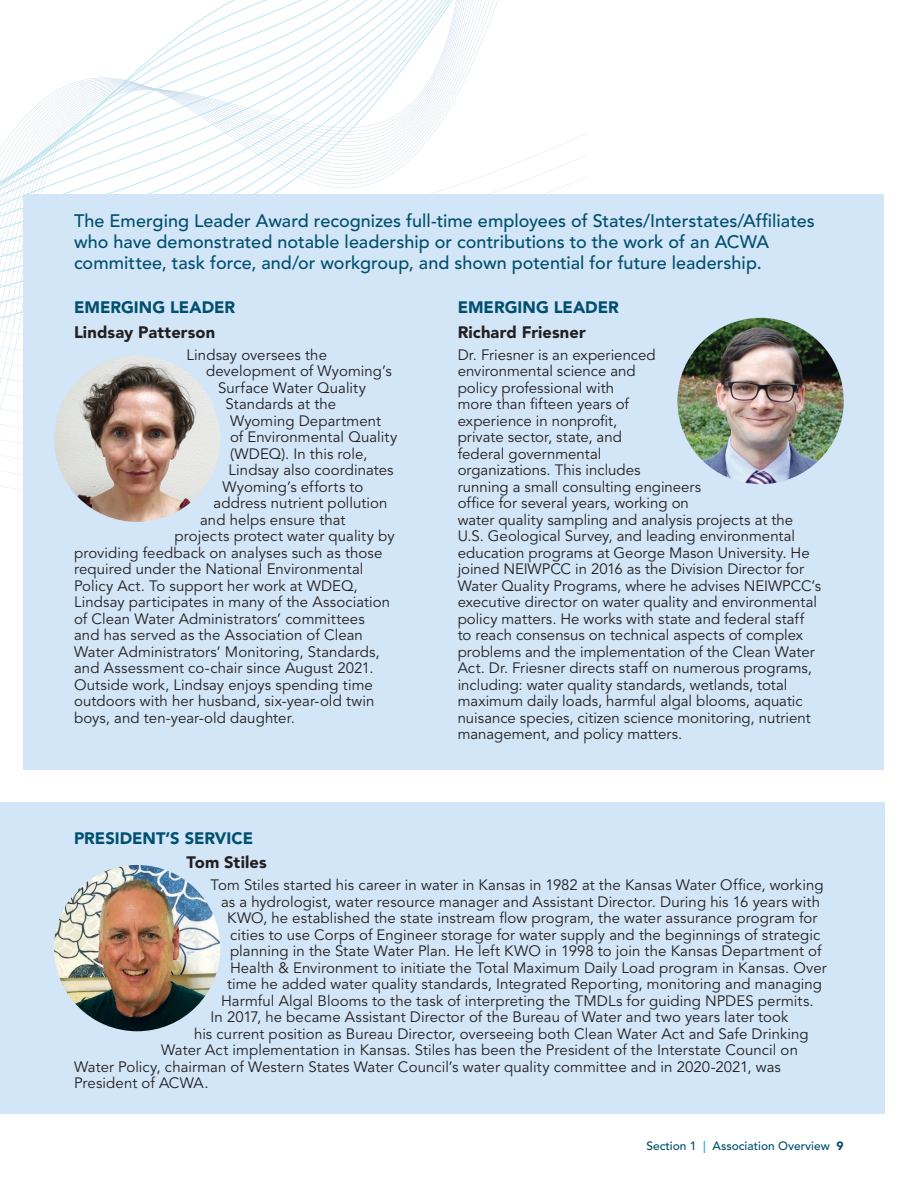
<style>
.page{position:relative;width:918px;height:1188px;background:#fff}
.page>*{position:absolute;margin:0;border:0;box-sizing:border-box;transform-origin:0 0}
.t1{font:500 18px/21px "Avenir LT Std";color:#004f6e}
.t2{font:900 16.5px "Avenir LT Std";color:#004f6e}
.t3{font:900 16.5px "Avenir LT Std";letter-spacing:.005em;color:#231f20}
.t4{font:15px/16.5px "Avenir LT Std";letter-spacing:.005em;color:#231f20}
.t5{font:500 12px "Avenir LT Std";color:#004f6e}
.s1{color:#00a0dd}
.s2{font-weight:900}
</style>
<div class="page">
<svg style="left:0;top:0;width:587px;height:545px"></svg>
<div style="left:24px;top:194px;width:860px;height:576px;background:#d2e6f7"></div>
<div style="left:0;top:802px;width:884px;height:312px;background:#d2e6f7"></div>
<img style="left:54px;top:356px;width:166px;height:166px;border-radius:83px">
<img style="left:677px;top:318px;width:167px;height:166px;border-radius:83px">
<img style="left:54px;top:865px;width:166px;height:166px;border-radius:83px">
<p class="t1" style="left:74px;top:211px;width:742px">The Emerging Leader Award recognizes full-time employees of States/Interstates/Affiliates who have demonstrated notable leadership or contributions to the work of an ACWA committee, task force, and/or workgroup, and shown potential for future leadership.</p>
<p class="t2" style="left:458px;top:297px;width:163px">EMERGING LEADER</p>
<p class="t3" style="left:458px;top:322px;width:130px">Richard Friesner</p>
<p class="t4" style="left:458px;top:347px;width:365px">Dr. Friesner is an experienced<br>environmental science and<br>policy professional with<br>more than fifteen years of<br>experience in nonprofit,<br>private sector, state, and<br>federal governmental<br>organizations. This includes<br>running a small consulting engineers<br>office for several years, working on<br>water quality sampling and analysis projects at the<br>U.S. Geological Survey, and leading environmental education programs at George Mason University. He joined NEIWPCC in 2016 as the Division Director for Water Quality Programs, where he advises NEIWPCC’s executive director on water quality and environmental policy matters. He works with state and federal staff to reach consensus on technical aspects of complex problems and the implementation of the Clean Water Act. Dr. Friesner directs staff on numerous programs, including: water quality standards, wetlands, total maximum daily loads, harmful algal blooms, aquatic nuisance species, citizen science monitoring, nutrient management, and policy matters.</p>
<p class="t2" style="left:74px;top:297px;width:163px">EMERGING LEADER</p>
<p class="t3" style="left:74px;top:322px;width:143px">Lindsay Patterson</p>
<p class="t4" style="left:187px;top:347px;width:142px">Lindsay oversees the</p>
<p class="t4" style="left:206px;top:363px;width:187px">development of Wyoming’s</p>
<p class="t4" style="left:218px;top:380px;width:149px">Surface Water Quality</p>
<p class="t4" style="left:226px;top:396px;width:112px">Standards at the</p>
<p class="t4" style="left:230px;top:413px;width:153px">Wyoming Department</p>
<p class="t4" style="left:230px;top:429px;width:169px">of Environmental Quality</p>
<p class="t4" style="left:230px;top:446px;width:139px">(WDEQ). In this role,</p>
<p class="t4" style="left:229px;top:462px;width:167px">Lindsay also coordinates</p>
<p class="t4" style="left:223px;top:479px;width:142px">Wyoming’s efforts to</p>
<p class="t4" style="left:214px;top:495px;width:176px">address nutrient pollution</p>
<p class="t4" style="left:200px;top:512px;width:147px">and helps ensure that</p>
<p class="t4" style="left:175px;top:528px;width:222px">projects protect water quality by</p>
<p class="t4" style="left:74px;top:545px;width:310px">providing feedback on analyses such as those</p>
<p class="t4" style="left:74px;top:561px;width:291px">required under the National Environmental</p>
<p class="t4" style="left:74px;top:578px;width:285px">Policy Act. To support her work at WDEQ,</p>
<p class="t4" style="left:74px;top:594px;width:318px">Lindsay participates in many of the Association</p>
<p class="t4" style="left:74px;top:611px;width:292px">of Clean Water Administrators’ committees</p>
<p class="t4" style="left:74px;top:627px;width:290px">and has served as the Association of Clean</p>
<p class="t4" style="left:74px;top:644px;width:307px">Water Administrators’ Monitoring, Standards,</p>
<p class="t4" style="left:74px;top:660px;width:299px">and Assessment co-chair since August 2021.</p>
<p class="t4" style="left:74px;top:677px;width:300px">Outside work, Lindsay enjoys spending time</p>
<p class="t4" style="left:74px;top:693px;width:302px">outdoors with her husband, six-year-old twin</p>
<p class="t4" style="left:74px;top:710px;width:220px">boys, and ten-year-old daughter.</p>
<p class="t2" style="left:74px;top:828px;width:181px">PRESIDENT’S SERVICE</p>
<p class="t3" style="left:187px;top:853px;width:82px">Tom Stiles</p>
<p class="t4" style="left:211px;top:877px;width:615px">Tom Stiles started his career in water in Kansas in 1982 at the Kansas Water Office, working</p>
<p class="t4" style="left:221px;top:894px;width:601px">as a hydrologist, water resource manager and Assistant Director. During his 16 years with</p>
<p class="t4" style="left:227px;top:910px;width:592px">KWO, he established the state instream flow program, the water assurance program for</p>
<p class="t4" style="left:230px;top:927px;width:592px">cities to use Corps of Engineer storage for water supply and the beginnings of strategic</p>
<p class="t4" style="left:230px;top:943px;width:593px">planning in the State Water Plan. He left KWO in 1998 to join the Kansas Department of</p>
<p class="t4" style="left:230px;top:960px;width:598px">Health &amp; Environment to initiate the Total Maximum Daily Load program in Kansas. Over</p>
<p class="t4" style="left:227px;top:976px;width:597px">time he added water quality standards, Integrated Reporting, monitoring and managing</p>
<p class="t4" style="left:221px;top:993px;width:592px">Harmful Algal Blooms to the task of interpreting the TMDLs for guiding NPDES permits.</p>
<p class="t4" style="left:211px;top:1009px;width:579px">In 2017, he became Assistant Director of the Bureau of Water and two years later took</p>
<p class="t4" style="left:194px;top:1026px;width:616px">his current position as Bureau Director, overseeing both Clean Water Act and Safe Drinking</p>
<p class="t4" style="left:161px;top:1042px;width:638px">Water Act implementation in Kansas. Stiles has been the President of the Interstate Council on</p>
<p class="t4" style="left:74px;top:1059px;width:708px">Water Policy, chairman of Western States Water Council’s water quality committee and in 2020-2021, was</p>
<p class="t4" style="left:74px;top:1075px;width:133px">President of ACWA.</p>
<p class="t5" style="left:646px;top:1139px;width:199px">Section 1 <span class="s1">|</span> Association Overview <span class="s2">9</span></p>
</div>
